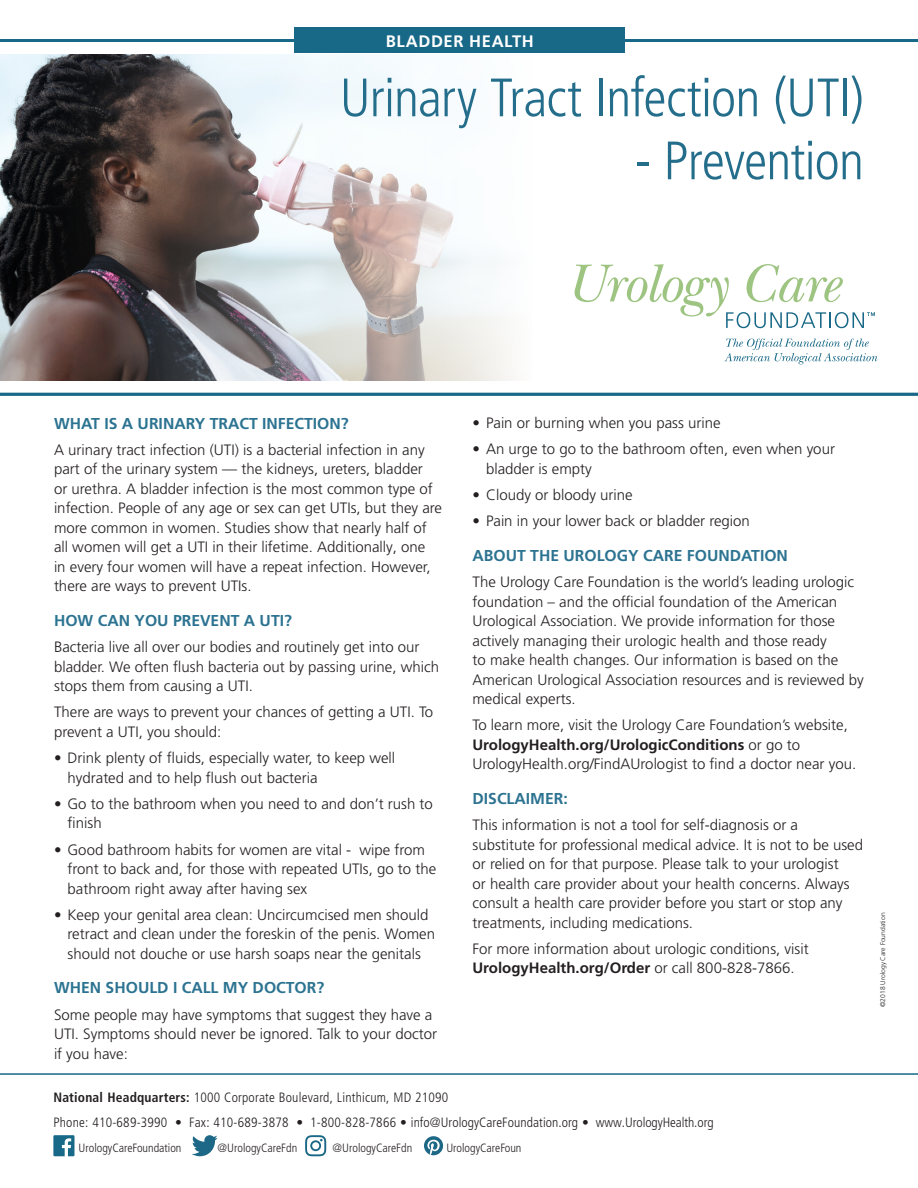
<style>
.page{position:relative;width:918px;height:1188px;background:#fff}
.page>*{position:absolute;margin:0;border:0;box-sizing:border-box;transform-origin:0 0}
.t1{font:300 condensed 54px "Frutiger LT Pro";letter-spacing:-.015em;color:#246e8c}
.t2{font:700 16.65px "Frutiger LT Pro";letter-spacing:.035em;color:#fff}
.t3{font:700 15.75px "Frutiger LT Pro";color:#2c7391}
.t4{font:300 15px/19.5px "Frutiger LT Pro";color:#231f20}
.t5{font:300 condensed 13.5px/25.5px "Frutiger LT Pro";letter-spacing:.015em;color:#231f20}
.t6{font:300 condensed 12px "Frutiger LT Pro";color:#231f20}
.t7{font:300 6.75px "Frutiger LT Pro";color:#231f20}
.s1{font-weight:700}
</style>
<div class="page">
<img style="left:0;top:54px;width:512px;height:326px">
<svg style="left:725px;top:339px;width:153px;height:25px"></svg>
<svg style="left:575px;top:264px;width:300px;height:64px"></svg>
<hr style="left:0;top:39px;width:918px;height:3px;background:#186887">
<hr style="left:0;top:393px;width:918px;height:3px;background:#186887">
<div style="left:295px;top:28px;width:330px;height:25px;background:#186887"></div>
<hr style="left:0;top:1073px;width:918px;height:2px;background:#186887">
<svg style="left:53px;top:1135px;width:21px;height:21px"></svg>
<svg style="left:192px;top:1135px;width:26px;height:21px"></svg>
<svg style="left:305px;top:1135px;width:21px;height:21px"></svg>
<svg style="left:424px;top:1136px;width:19px;height:19px"></svg>
<p class="t2" style="left:386px;top:31px;width:150px">BLADDER HEALTH</p>
<h1 class="t1" style="left:340px;top:67px;width:526px">Urinary Tract Infection (UTI)</h1>
<h1 class="t1" style="left:635px;top:130px;width:231px">- Prevention</h1>
<p class="t3" style="left:54px;top:414px;width:296px">WHAT IS A URINARY TRACT INFECTION?</p>
<p class="t4" style="left:54px;top:440px;width:390px">A urinary tract infection (UTI) is a bacterial infection in any part of the urinary system — the kidneys, ureters, bladder<br>or urethra. A bladder infection is the most common type of infection. People of any age or sex can get UTIs, but they are more common in women. Studies show that nearly half of all women will get a UTI in their lifetime. Additionally, one<br>in every four women will have a repeat infection. However, there are ways to prevent UTIs.</p>
<p class="t3" style="left:54px;top:611px;width:240px">HOW CAN YOU PREVENT A UTI?</p>
<p class="t4" style="left:54px;top:637px;width:387px">Bacteria live all over our bodies and routinely get into our bladder. We often flush bacteria out by passing urine, which stops them from causing a UTI.</p>
<p class="t4" style="left:54px;top:703px;width:381px">There are ways to prevent your chances of getting a UTI. To prevent a UTI, you should:</p>
<p class="t4" style="left:68px;top:748px;width:329px;text-indent:-14px">• Drink plenty of fluids, especially water, to keep well hydrated and to help flush out bacteria</p>
<p class="t4" style="left:68px;top:794px;width:367px;text-indent:-14px">• Go to the bathroom when you need to and don’t rush to finish</p>
<p class="t4" style="left:68px;top:840px;width:370px;text-indent:-14px">• Good bathroom habits for women are vital - wipe from front to back and, for those with repeated UTIs, go to the bathroom right away after having sex</p>
<p class="t4" style="left:68px;top:905px;width:369px;text-indent:-14px">• Keep your genital area clean: Uncircumcised men should retract and clean under the foreskin of the penis. Women should not douche or use harsh soaps near the genitals</p>
<p class="t3" style="left:54px;top:979px;width:272px">WHEN SHOULD I CALL MY DOCTOR?</p>
<p class="t4" style="left:54px;top:1005px;width:385px">Some people may have symptoms that suggest they have a<br>UTI. Symptoms should never be ignored. Talk to your doctor if you have:</p>
<p class="t4" style="left:472px;top:413px;width:250px">• Pain or burning when you pass urine</p>
<p class="t4" style="left:486px;top:440px;width:351px;text-indent:-14px">• An urge to go to the bathroom often, even when your bladder is empty</p>
<p class="t4" style="left:472px;top:485px;width:162px">• Cloudy or bloody urine</p>
<p class="t4" style="left:472px;top:512px;width:279px">• Pain in your lower back or bladder region</p>
<p class="t3" style="left:472px;top:546px;width:317px">ABOUT THE UROLOGY CARE FOUNDATION</p>
<p class="t4" style="left:472px;top:572px;width:393px">The Urology Care Foundation is the world’s leading urologic foundation – and the official foundation of the American Urological Association. We provide information for those actively managing their urologic health and those ready<br>to make health changes. Our information is based on the American Urological Association resources and is reviewed by medical experts.</p>
<p class="t4" style="left:472px;top:716px;width:385px">To learn more, visit the Urology Care Foundation’s website,<br><span class="s1">UrologyHealth.org/UrologicConditions</span> or go to<br>UrologyHealth.org/FindAUrologist to find a doctor near you.</p>
<p class="t3" style="left:472px;top:789px;width:97px">DISCLAIMER:</p>
<p class="t4" style="left:472px;top:815px;width:392px">This information is not a tool for self-diagnosis or a substitute for professional medical advice. It is not to be used or relied on for that purpose. Please talk to your urologist<br>or health care provider about your health concerns. Always consult a health care provider before you start or stop any treatments, including medications.</p>
<p class="t4" style="left:472px;top:939px;width:338px">For more information about urologic conditions, visit<br><span class="s1">UrologyHealth.org/Order</span> or call 800-828-7866.</p>
<p class="t5" style="left:53px;top:1084px;width:662px"><span class="s1">National Headquarters:</span> 1000 Corporate Boulevard, Linthicum, MD 21090<br>Phone: 410-689-3990 • Fax: 410-689-3878 • 1-800-828-7866 • info@UrologyCareFoundation.org • www.UrologyHealth.org</p>
<p class="t6" style="left:79px;top:1141px;width:104px">UrologyCareFoundation</p>
<p class="t6" style="left:218px;top:1141px;width:81px">@UrologyCareFdn</p>
<p class="t6" style="left:333px;top:1141px;width:81px">@UrologyCareFdn</p>
<p class="t6" style="left:446px;top:1141px;width:77px">UrologyCareFoun</p>
<p class="t7" style="left:879px;top:1007px;width:96px;rotate:-90deg">©2018 Urology Care Foundation</p>
</div>
